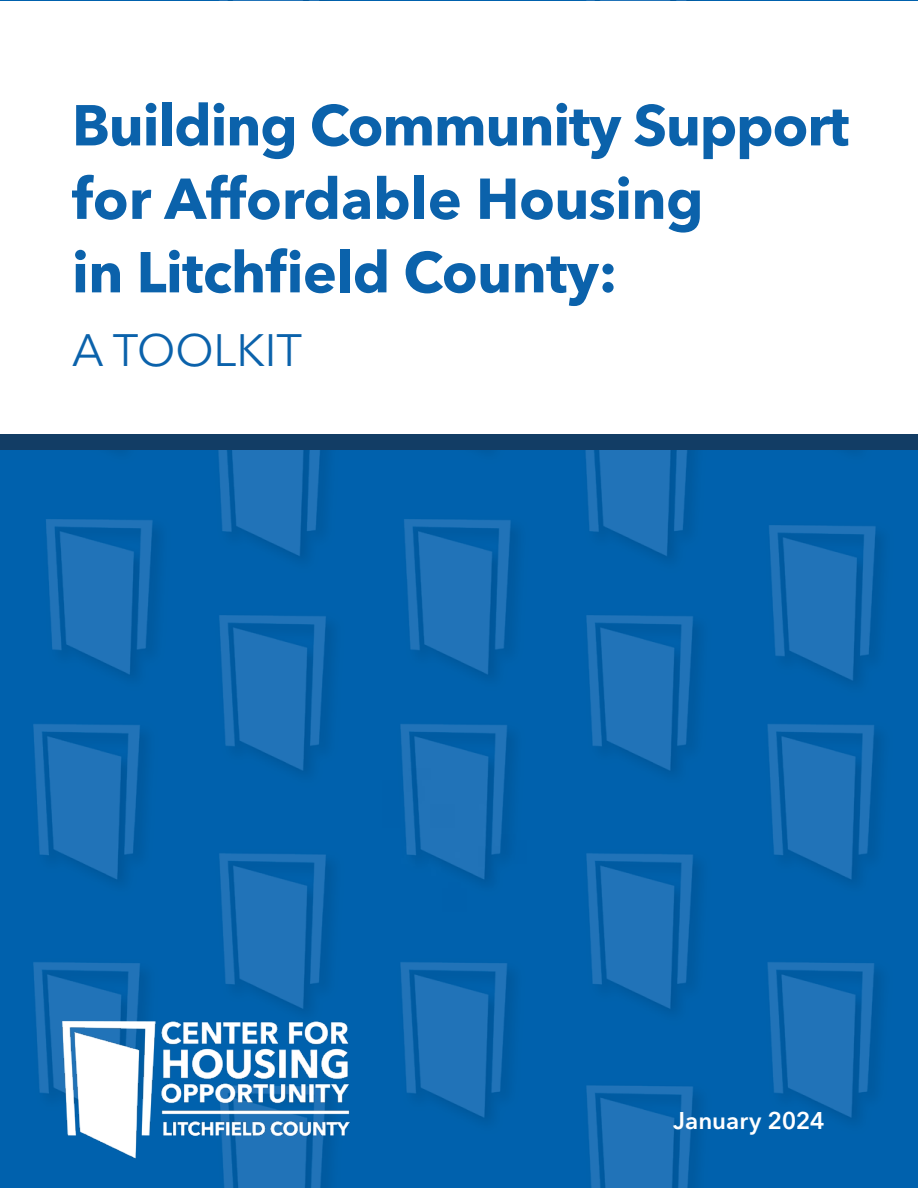
<style>
.page{position:relative;width:918px;height:1188px;background:#fff}
.page>*{position:absolute;margin:0;border:0;box-sizing:border-box;transform-origin:0 0}
.t1{font:700 57px/73.5px "Avenir Next LT Pro";letter-spacing:-.01em;color:#0b62ab}
.t2{font:45px "Avenir Next LT Pro";color:#0b62ab}
.t3{font:600 24px "Avenir Next LT Pro";color:#fff}
</style>
<div class="page">
<img style="left:0;top:0;width:918px;height:1188px">
<img style="left:43px;top:994px;width:328px;height:168px">
<div style="left:0;top:1px;width:918px;height:441px;background:#fff"></div>
<div style="left:0;top:435px;width:918px;height:15px;background:#123d65"></div>
<p class="t1" style="left:72px;top:88px;width:779px">Building Community Support for Affordable Housing<br>in Litchfield County:</p>
<p class="t2" style="left:72px;top:323px;width:232px">A TOOLKIT</p>
<p class="t3" style="left:673px;top:1106px;width:153px">January 2024</p>
</div>
